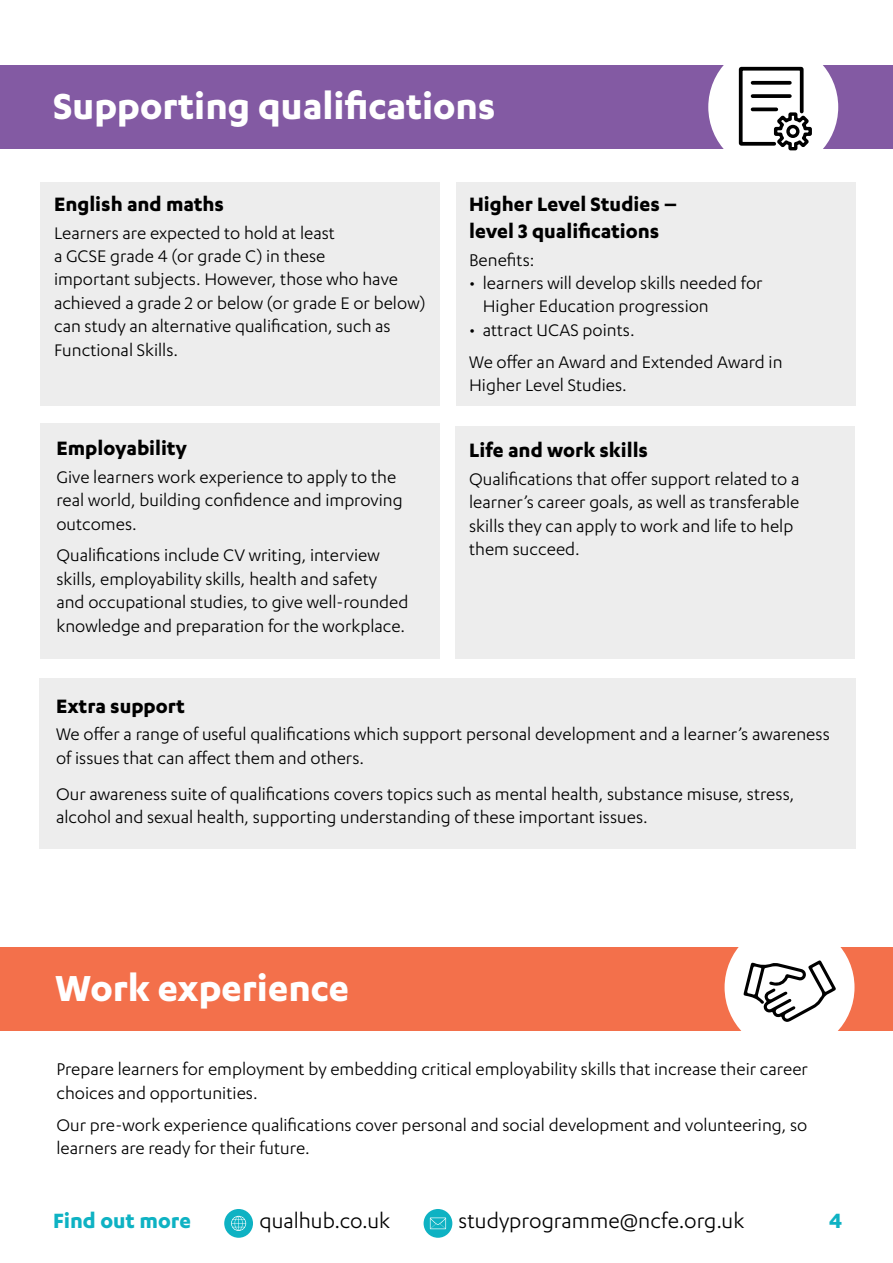
<style>
.page{position:relative;width:893px;height:1263px;background:#fff}
.page>*{position:absolute;margin:0;border:0;box-sizing:border-box;transform-origin:0 0}
.t1{font:700 42px "Karbon";color:#fff}
.t2{font:24px "Karbon";color:#000}
.t3{font:700 24px "Karbon";color:#0eb2c3}
.t4{font:700 22.5px/27px "Karbon";color:#000}
.t5{font:19.5px/23.4px "Karbon";color:#000}
</style>
<div class="page">
<div style="left:40px;top:423px;width:400px;height:235px;background:#ededed"></div>
<div style="left:456px;top:183px;width:400px;height:223px;background:#ededed"></div>
<div style="left:40px;top:183px;width:400px;height:223px;background:#ededed"></div>
<div style="left:0;top:65px;width:893px;height:84px;background:#835aa3"></div>
<div style="left:708px;top:42px;width:130px;height:130px;background:#fff;border-radius:50%"></div>
<svg style="left:738px;top:66px;width:74px;height:85px"></svg>
<div style="left:455px;top:426px;width:399px;height:232px;background:#ededed"></div>
<div style="left:40px;top:678px;width:816px;height:170px;background:#ededed"></div>
<div style="left:1px;top:947px;width:892px;height:84px;background:#f3704b"></div>
<div style="left:725px;top:922px;width:129px;height:130px;background:#fff;border-radius:50%"></div>
<svg style="left:743px;top:960px;width:93px;height:62px"></svg>
<div style="left:224px;top:1209px;width:29px;height:29px;background:#0eb2c3;border-radius:50%"></div>
<svg style="left:231px;top:1216px;width:15px;height:15px"></svg>
<div style="left:424px;top:1209px;width:28px;height:29px;background:#0eb2c3;border-radius:50%"></div>
<svg style="left:430px;top:1217px;width:16px;height:12px"></svg>
<h1 class="t1" style="left:53px;top:83px;width:444px">Supporting qualifications</h1>
<p class="t4" style="left:54px;top:190px;width:172px">English and maths</p>
<p class="t5" style="left:54px;top:220px;width:373px">Learners are expected to hold at least<br>a GCSE grade 4 (or grade C) in these<br>important subjects. However, those who have achieved a grade 2 or below (or grade E or below) can study an alternative qualification, such as Functional Skills.</p>
<p class="t4" style="left:56px;top:434px;width:132px">Employability</p>
<p class="t5" style="left:56px;top:465px;width:348px">Give learners work experience to apply to the real world, building confidence and improving outcomes.</p>
<p class="t5" style="left:56px;top:543px;width:354px">Qualifications include CV writing, interview skills, employability skills, health and safety and occupational studies, to give well-rounded knowledge and preparation for the workplace.</p>
<p class="t4" style="left:469px;top:190px;width:209px">Higher Level Studies – level 3 qualifications</p>
<p class="t5" style="left:469px;top:247px;width:67px">Benefits:</p>
<p class="t5" style="left:483px;top:271px;width:281px;text-indent:-14px">• learners will develop skills needed for<br>Higher Education progression</p>
<p class="t5" style="left:469px;top:313px;width:315px;line-height:32px">• attract UCAS points.<br>We offer an Award and Extended Award in</p>
<p class="t5" style="left:469px;top:373px;width:159px">Higher Level Studies.</p>
<p class="t4" style="left:469px;top:436px;width:180px">Life and work skills</p>
<p class="t5" style="left:469px;top:467px;width:332px">Qualifications that offer support related to a learner’s career goals, as well as transferable skills they can apply to work and life to help them succeed.</p>
<p class="t4" style="left:56px;top:691px;width:130px">Extra support</p>
<p class="t5" style="left:56px;top:722px;width:775px">We offer a range of useful qualifications which support personal development and a learner’s awareness of issues that can affect them and others.</p>
<p class="t5" style="left:56px;top:781px;width:740px">Our awareness suite of qualifications covers topics such as mental health, substance misuse, stress, alcohol and sexual health, supporting understanding of these important issues.</p>
<h1 class="t1" style="left:55px;top:964px;width:296px">Work experience</h1>
<p class="t5" style="left:56px;top:1057px;width:753px">Prepare learners for employment by embedding critical employability skills that increase their career choices and opportunities.</p>
<p class="t5" style="left:56px;top:1112px;width:752px">Our pre-work experience qualifications cover personal and social development and volunteering, so learners are ready for their future.</p>
<p class="t3" style="left:53px;top:1207px;width:139px">Find out more</p>
<p class="t2" style="left:259px;top:1207px;width:132px">qualhub.co.uk</p>
<p class="t2" style="left:459px;top:1207px;width:287px">studyprogramme@ncfe.org.uk</p>
<p class="t3" style="left:829px;top:1207px;width:15px">4</p>
</div>
